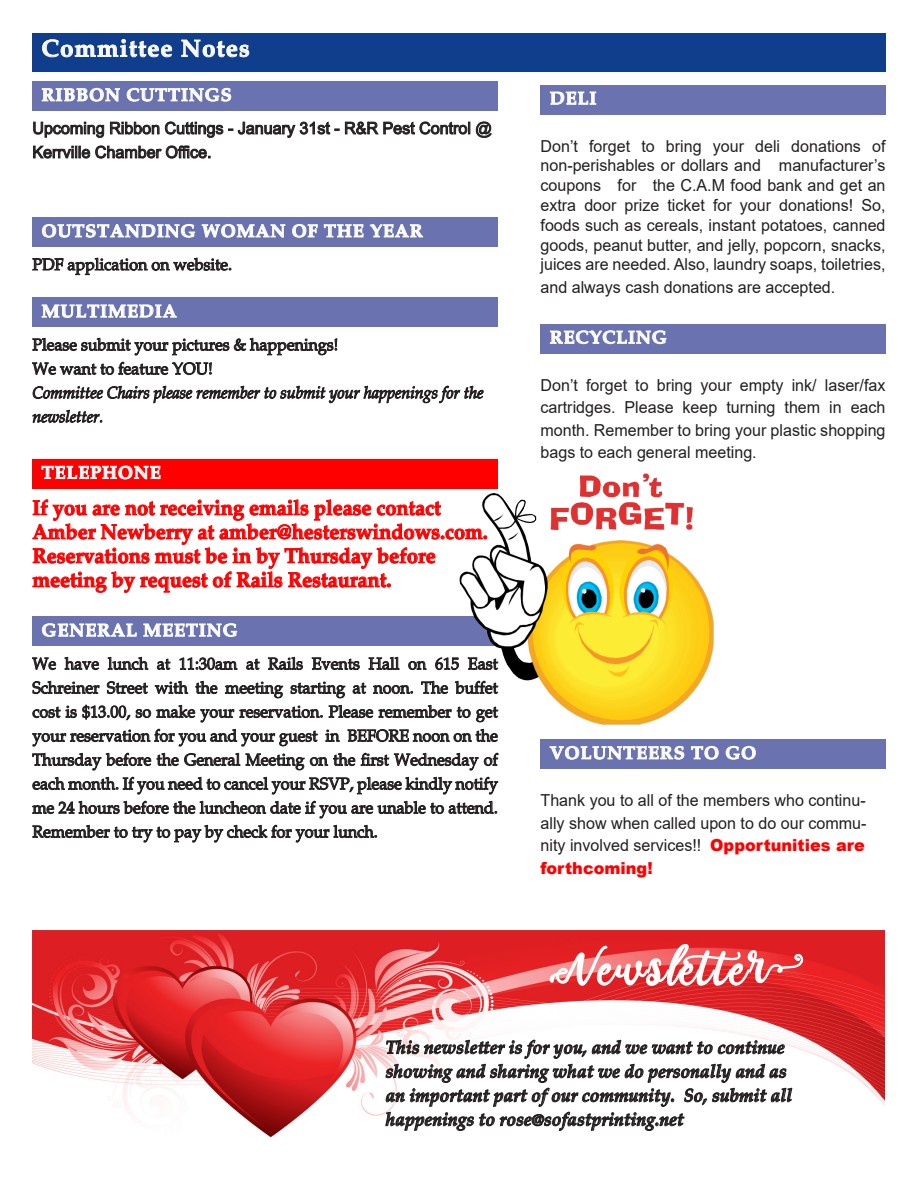
<style>
.page{position:relative;width:918px;height:1188px;background:#fff}
.page>*{position:absolute;margin:0;border:0;box-sizing:border-box;transform-origin:0 0}
.t1{font:34.5px "noelan script";letter-spacing:.05em;color:#fff}
.t2{font:700 24px "Palatino";letter-spacing:.05em;color:#fff}
.t3{font:700 21px "Palatino";color:#f00;scale:.95 1}
.t4{font:italic 700 18px/24px "Palatino Linotype";color:#231f20}
.t5{font:700 18px "Palatino";letter-spacing:.05em;color:#fff}
.t6{font:16.5px/19.8px "Arial";color:#231f20;text-align:justify}
.t7{font:16.5px/24px "Palatino";color:#231f20;text-align:justify}
.t8{font:italic 16.5px/24px "Palatino";color:#231f20}
.s1{font-weight:900;color:#f00}
</style>
<div class="page">
<div style="left:32px;top:33px;width:854px;height:38px;background:#103d8c"></div>
<svg style="left:42px;top:39px;width:130px;height:19px"></svg>
<svg style="left:181px;top:39px;width:69px;height:19px"></svg>
<div style="left:541px;top:85px;width:345px;height:29px;background:#6a73b0"></div>
<svg style="left:550px;top:91px;width:47px;height:14px"></svg>
<div style="left:32px;top:82px;width:466px;height:29px;background:#6a73b0"></div>
<svg style="left:42px;top:88px;width:78px;height:14px"></svg>
<svg style="left:126px;top:81px;width:106px;height:21px"></svg>
<svg style="left:34px;top:122px;width:70px;height:16px"></svg>
<svg style="left:110px;top:122px;width:49px;height:12px"></svg>
<svg style="left:165px;top:122px;width:174px;height:16px"></svg>
<svg style="left:345px;top:122px;width:33px;height:12px"></svg>
<svg style="left:384px;top:122px;width:86px;height:12px"></svg>
<svg style="left:476px;top:122px;width:15px;height:16px"></svg>
<svg style="left:33px;top:146px;width:57px;height:12px"></svg>
<svg style="left:96px;top:146px;width:114px;height:12px"></svg>
<div style="left:32px;top:218px;width:466px;height:29px;background:#6a73b0"></div>
<svg style="left:42px;top:217px;width:153px;height:21px"></svg>
<svg style="left:201px;top:224px;width:85px;height:14px"></svg>
<svg style="left:292px;top:217px;width:26px;height:21px"></svg>
<svg style="left:324px;top:217px;width:99px;height:21px"></svg>
<svg style="left:33px;top:258px;width:198px;height:17px"></svg>
<div style="left:32px;top:298px;width:466px;height:29px;background:#6a73b0"></div>
<svg style="left:41px;top:297px;width:136px;height:21px"></svg>
<svg style="left:33px;top:338px;width:304px;height:17px"></svg>
<svg style="left:32px;top:362px;width:180px;height:13px"></svg>
<svg style="left:33px;top:386px;width:450px;height:17px"></svg>
<svg style="left:33px;top:410px;width:69px;height:13px"></svg>
<div style="left:32px;top:459px;width:466px;height:29px;background:#f00"></div>
<svg style="left:41px;top:465px;width:120px;height:15px"></svg>
<svg style="left:33px;top:500px;width:427px;height:93px"></svg>
<div style="left:541px;top:324px;width:345px;height:29px;background:#6a73b0"></div>
<svg style="left:550px;top:330px;width:117px;height:15px"></svg>
<div style="left:541px;top:740px;width:345px;height:29px;background:#6a73b0"></div>
<svg style="left:549px;top:739px;width:136px;height:21px"></svg>
<svg style="left:691px;top:739px;width:28px;height:21px"></svg>
<svg style="left:725px;top:746px;width:31px;height:14px"></svg>
<div style="left:32px;top:617px;width:466px;height:29px;background:#6a73b0"></div>
<svg style="left:42px;top:616px;width:95px;height:21px"></svg>
<svg style="left:143px;top:616px;width:95px;height:21px"></svg>
<svg style="left:32px;top:658px;width:24px;height:12px"></svg>
<svg style="left:65px;top:657px;width:34px;height:13px"></svg>
<svg style="left:108px;top:657px;width:40px;height:13px"></svg>
<svg style="left:157px;top:659px;width:13px;height:11px"></svg>
<svg style="left:180px;top:658px;width:57px;height:12px"></svg>
<svg style="left:246px;top:659px;width:13px;height:11px"></svg>
<svg style="left:268px;top:657px;width:35px;height:13px"></svg>
<svg style="left:312px;top:658px;width:47px;height:12px"></svg>
<svg style="left:369px;top:657px;width:30px;height:13px"></svg>
<svg style="left:409px;top:661px;width:17px;height:9px"></svg>
<svg style="left:435px;top:658px;width:24px;height:12px"></svg>
<svg style="left:33px;top:681px;width:66px;height:13px"></svg>
<svg style="left:107px;top:681px;width:41px;height:13px"></svg>
<svg style="left:155px;top:681px;width:33px;height:13px"></svg>
<svg style="left:196px;top:681px;width:21px;height:13px"></svg>
<svg style="left:225px;top:682px;width:58px;height:16px"></svg>
<svg style="left:291px;top:682px;width:54px;height:16px"></svg>
<svg style="left:353px;top:683px;width:13px;height:11px"></svg>
<svg style="left:373px;top:685px;width:40px;height:9px"></svg>
<svg style="left:421px;top:681px;width:27px;height:13px"></svg>
<svg style="left:455px;top:681px;width:5px;height:13px"></svg>
<svg style="left:33px;top:707px;width:27px;height:11px"></svg>
<svg style="left:66px;top:706px;width:11px;height:12px"></svg>
<svg style="left:83px;top:705px;width:47px;height:15px"></svg>
<svg style="left:136px;top:709px;width:15px;height:9px"></svg>
<svg style="left:157px;top:705px;width:38px;height:13px"></svg>
<svg style="left:201px;top:709px;width:33px;height:13px"></svg>
<svg style="left:240px;top:706px;width:83px;height:12px"></svg>
<svg style="left:329px;top:705px;width:44px;height:13px"></svg>
<svg style="left:379px;top:705px;width:72px;height:13px"></svg>
<svg style="left:457px;top:707px;width:3px;height:11px"></svg>
<svg style="left:32px;top:729px;width:286px;height:17px"></svg>
<svg style="left:326px;top:730px;width:13px;height:12px"></svg>
<svg style="left:348px;top:729px;width:150px;height:13px"></svg>
<svg style="left:33px;top:753px;width:118px;height:17px"></svg>
<svg style="left:157px;top:753px;width:83px;height:13px"></svg>
<svg style="left:246px;top:754px;width:58px;height:16px"></svg>
<svg style="left:310px;top:753px;width:45px;height:13px"></svg>
<svg style="left:361px;top:753px;width:117px;height:17px"></svg>
<svg style="left:484px;top:753px;width:14px;height:13px"></svg>
<svg style="left:33px;top:777px;width:465px;height:17px"></svg>
<svg style="left:32px;top:801px;width:465px;height:17px"></svg>
<svg style="left:33px;top:825px;width:344px;height:17px"></svg>
<img style="left:460px;top:474px;width:253px;height:251px">
<img style="left:32px;top:930px;width:853px;height:208px">
<svg style="left:549px;top:930px;width:255px;height:97px"></svg>
<svg style="left:385px;top:1040px;width:408px;height:91px"></svg>
<p class="t2" style="left:42px;top:34px;width:210px">Committee Notes</p>
<p class="t5" style="left:42px;top:84px;width:192px">RIBBON CUTTINGS</p>
<p class="t6" style="left:32px;top:116px;width:461px;line-height:24px">Upcoming Ribbon Cuttings - January 31st - R&amp;R Pest Control @<br>Kerrville Chamber Office.</p>
<p class="t5" style="left:42px;top:220px;width:383px">OUTSTANDING WOMAN OF THE YEAR</p>
<p class="t7" style="left:32px;top:253px;width:201px">PDF application on website.</p>
<p class="t5" style="left:42px;top:301px;width:137px">MULTIMEDIA</p>
<p class="t7" style="left:32px;top:333px;width:307px">Please submit your pictures &amp; happenings!</p>
<p class="t7" style="left:32px;top:357px;width:182px">We want to feature YOU!</p>
<p class="t8" style="left:32px;top:381px;width:453px">Committee Chairs please remember to submit your happenings for the newsletter.</p>
<p class="t5" style="left:42px;top:462px;width:121px">TELEPHONE</p>
<p class="t3" style="left:32px;top:495px;width:431px">If you are not receiving emails please contact</p>
<p class="t3" style="left:32px;top:519px;width:481px">Amber Newberry at amber@hesterswindows.com.</p>
<p class="t3" style="left:32px;top:543px;width:426px">Reservations must be in by Thursday before</p>
<p class="t3" style="left:32px;top:567px;width:379px">meeting by request of Rails Restaurant.</p>
<p class="t5" style="left:42px;top:620px;width:198px">GENERAL MEETING</p>
<p class="t7" style="left:32px;top:652px;width:467px">We have lunch at 11:30am at Rails Events Hall on 615 East</p>
<p class="t7" style="left:32px;top:676px;width:467px">Schreiner Street with the meeting starting at noon. The buffet cost is $13.00, so make your reservation. Please remember to get your reservation for you and your guest in BEFORE noon on the</p>
<p class="t7" style="left:32px;top:748px;width:467px">Thursday before the General Meeting on the first Wednesday of each month. If you need to cancel your RSVP, please kindly notify me 24 hours before the luncheon date if you are unable to attend.</p>
<p class="t7" style="left:32px;top:820px;width:347px">Remember to try to pay by check for your lunch.</p>
<p class="t5" style="left:550px;top:88px;width:48px">DELI</p>
<p class="t6" style="left:541px;top:136px;width:347px">Don’t forget to bring your deli donations of non-perishables or dollars and manufacturer’s coupons for the C.A.M food bank and get an extra door prize ticket for your donations! So, foods such as cereals, instant potatoes, canned goods, peanut butter, and jelly, popcorn, snacks, juices are needed. Also, laundry soaps, toiletries,</p>
<p class="t6" style="left:541px;top:277px;width:296px">and always cash donations are accepted.</p>
<p class="t5" style="left:550px;top:327px;width:119px">RECYCLING</p>
<p class="t6" style="left:541px;top:375px;width:347px">Don’t forget to bring your empty ink/ laser/fax</p>
<p class="t6" style="left:541px;top:396px;width:347px;line-height:22.5px">cartridges. Please keep turning them in each month. Remember to bring your plastic shopping bags to each general meeting.</p>
<p class="t5" style="left:550px;top:742px;width:208px">VOLUNTEERS TO GO</p>
<p class="t6" style="left:541px;top:789px;width:328px;line-height:22.5px">Thank you to all of the members who continu&shy;ally show when called upon to do our commu&shy;nity involved services!! <span class="s1">Opportunities are forthcoming!</span></p>
<p class="t1" style="left:557px;top:945px;width:251px">Newsletter</p>
<p class="t4" style="left:386px;top:1035px;width:401px">This newsletter is for you, and we want to continue</p>
<p class="t4" style="left:386px;top:1059px;width:408px">showing and sharing what we do personally and as an important part of our community. So, submit all</p>
<p class="t4" style="left:386px;top:1107px;width:300px">happenings to rose@sofastprinting.net</p>
</div>
